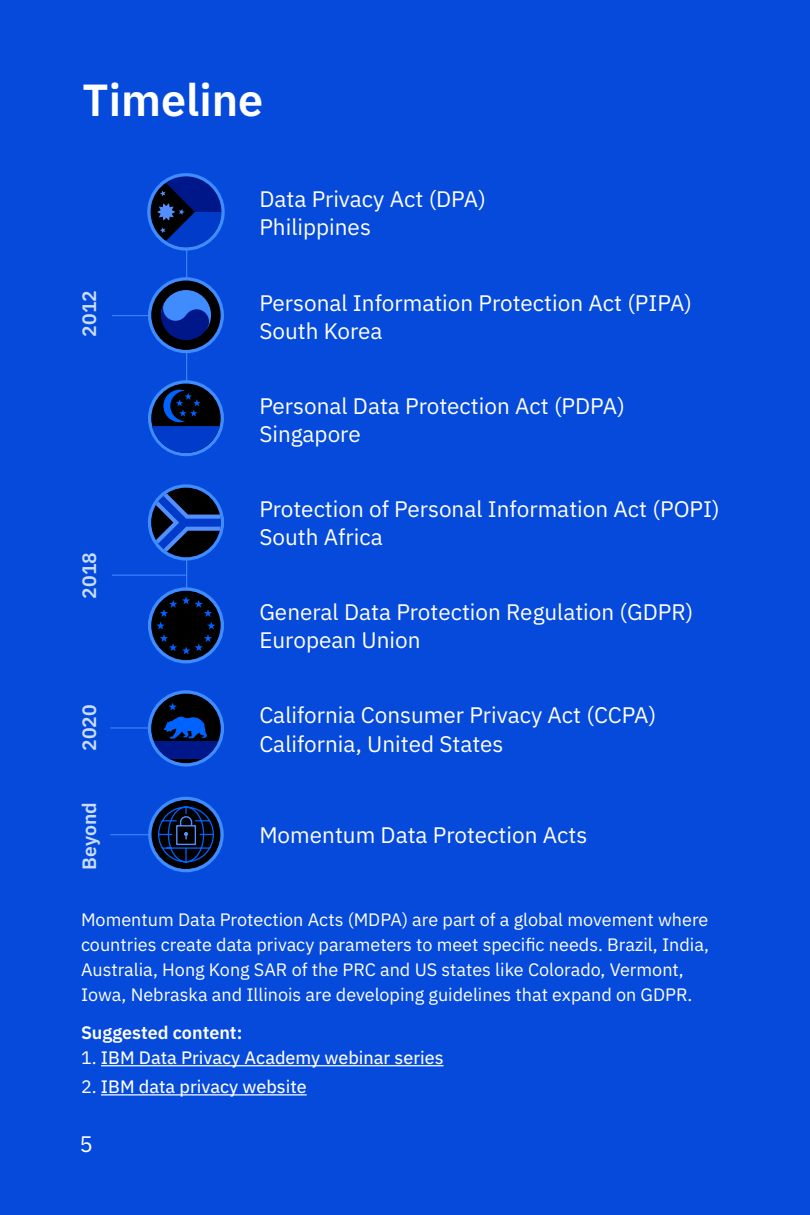
<style>
.page{position:relative;width:810px;height:1215px;background:#054ada}
.page>*{position:absolute;margin:0;border:0;box-sizing:border-box;transform-origin:0 0}
.t1{font:600 45px "IBM Plex Sans";color:#fff}
._2C_body{font:22.5px/28.1px "IBM Plex Sans";color:#fff}
.t2{font:600 19.35px "IBM Plex Sans";color:#c9deff}
._2C_body-2{font:18px/24.8px "IBM Plex Sans";color:#fff}
._2C_body-3{font:18px "IBM Plex Sans Text";color:#fff}
._2C_body-4{font:600 18px "IBM Plex Sans";color:#fff}
.s1{font-family:"IBM Plex Sans"}
</style>
<div class="page">
<hr style="left:101px;top:1065px;width:343px;height:1px;background:#fff">
<hr style="left:101px;top:1094px;width:206px;height:2px;background:#fff">
<hr style="left:186px;top:249px;width:1px;height:36px;background:#408cff">
<hr style="left:186px;top:349px;width:1px;height:36px;background:#408cff">
<hr style="left:112px;top:315px;width:74px;height:1px;background:#3d8aff">
<hr style="left:186px;top:556px;width:1px;height:36px;background:#408cff">
<hr style="left:112px;top:575px;width:74px;height:1px;background:#3d8aff">
<hr style="left:110px;top:727px;width:39px;height:2px;background:#3d8aff">
<hr style="left:110px;top:834px;width:39px;height:1px;background:#3d8aff">
<svg style="left:150px;top:176px;width:71px;height:71px"></svg>
<svg style="left:157px;top:177px;width:64px;height:70px;background:#092e8e"></svg>
<div style="left:147px;top:173px;width:78px;height:78px;border:3px solid #408cff;border-radius:50%"></div>
<svg style="left:152px;top:489px;width:68px;height:67px;background:#133375"></svg>
<div style="left:148px;top:484px;width:76px;height:77px;border:3px solid #408cff;border-radius:50%"></div>
<div style="left:151px;top:591px;width:70px;height:69px;background:#000;border-radius:50%"></div>
<svg style="left:156px;top:596px;width:59px;height:58px"></svg>
<div style="left:148px;top:587px;width:76px;height:76px;border:3px solid #408cff;border-radius:50%"></div>
<div style="left:151px;top:694px;width:70px;height:69px;background:#000;border-radius:50%"></div>
<svg style="left:169px;top:703px;width:8px;height:7px"></svg>
<svg style="left:152px;top:741px;width:68px;height:18px"></svg>
<svg style="left:164px;top:717px;width:43px;height:22px"></svg>
<div style="left:148px;top:690px;width:76px;height:77px;border:3px solid #408cff;border-radius:50%"></div>
<div style="left:151px;top:800px;width:70px;height:69px;background:#000;border-radius:50%"></div>
<svg style="left:157px;top:806px;width:58px;height:57px"></svg>
<div style="left:148px;top:797px;width:76px;height:75px;border:3px solid #408cff;border-radius:50%"></div>
<div style="left:151px;top:280px;width:70px;height:70px;background:#000;border-radius:50%"></div>
<svg style="left:161px;top:290px;width:50px;height:50px"></svg>
<div style="left:148px;top:277px;width:76px;height:76px;border:3px solid #408cff;border-radius:50%"></div>
<svg style="left:151px;top:383px;width:70px;height:70px"></svg>
<div style="left:148px;top:380px;width:76px;height:76px;border:3px solid #408cff;border-radius:50%"></div>
<svg style="left:152px;top:390px;width:68px;height:63px;background:#052a78"></svg>
<h1 class="t1" style="left:83px;top:65px;width:182px">Timeline</h1>
<p class="t2" style="left:74px;top:337px;width:48px;rotate:-90deg">2012</p>
<p class="t2" style="left:74px;top:599px;width:48px;rotate:-90deg">2018</p>
<p class="t2" style="left:74px;top:751px;width:48px;rotate:-90deg">2020</p>
<p class="t2" style="left:74px;top:870px;width:69px;rotate:-90deg">Beyond</p>
<p class="_2C_body" style="left:259px;top:183px;width:228px">Data Privacy Act (DPA)<br>Philippines</p>
<p class="_2C_body" style="left:259px;top:287px;width:434px">Personal Information Protection Act (PIPA)<br>South Korea</p>
<p class="_2C_body" style="left:259px;top:390px;width:367px">Personal Data Protection Act (PDPA)<br>Singapore</p>
<p class="_2C_body" style="left:259px;top:493px;width:462px">Protection of Personal Information Act (POPI)<br>South Africa</p>
<p class="_2C_body" style="left:259px;top:596px;width:436px">General Data Protection Regulation (GDPR)<br>European Union</p>
<p class="_2C_body" style="left:259px;top:700px;width:398px">California Consumer Privacy Act (CCPA)<br>California, United States</p>
<p class="_2C_body" style="left:259px;top:819px;width:330px">Momentum Data Protection Acts</p>
<p class="_2C_body-2" style="left:81px;top:906px;width:630px">Momentum Data Protection Acts (MDPA) are part of a global movement where countries create data privacy parameters to meet specific needs. Brazil, India, Australia, Hong Kong SAR of the PRC and US states like Colorado, Vermont, Iowa, Nebraska and Illinois are developing guidelines that expand on GDPR.</p>
<p class="_2C_body-4" style="left:81px;top:1018px;width:163px">Suggested content:</p>
<p class="_2C_body-3" style="left:81px;top:1043px;width:364px"><span class="s1">1.</span> IBM Data Privacy Academy webinar series</p>
<p class="_2C_body-3" style="left:81px;top:1072px;width:227px"><span class="s1">2.</span> IBM data privacy website</p>
<p class="_2C_body" style="left:79px;top:1128px;width:15px">5</p>
</div>
